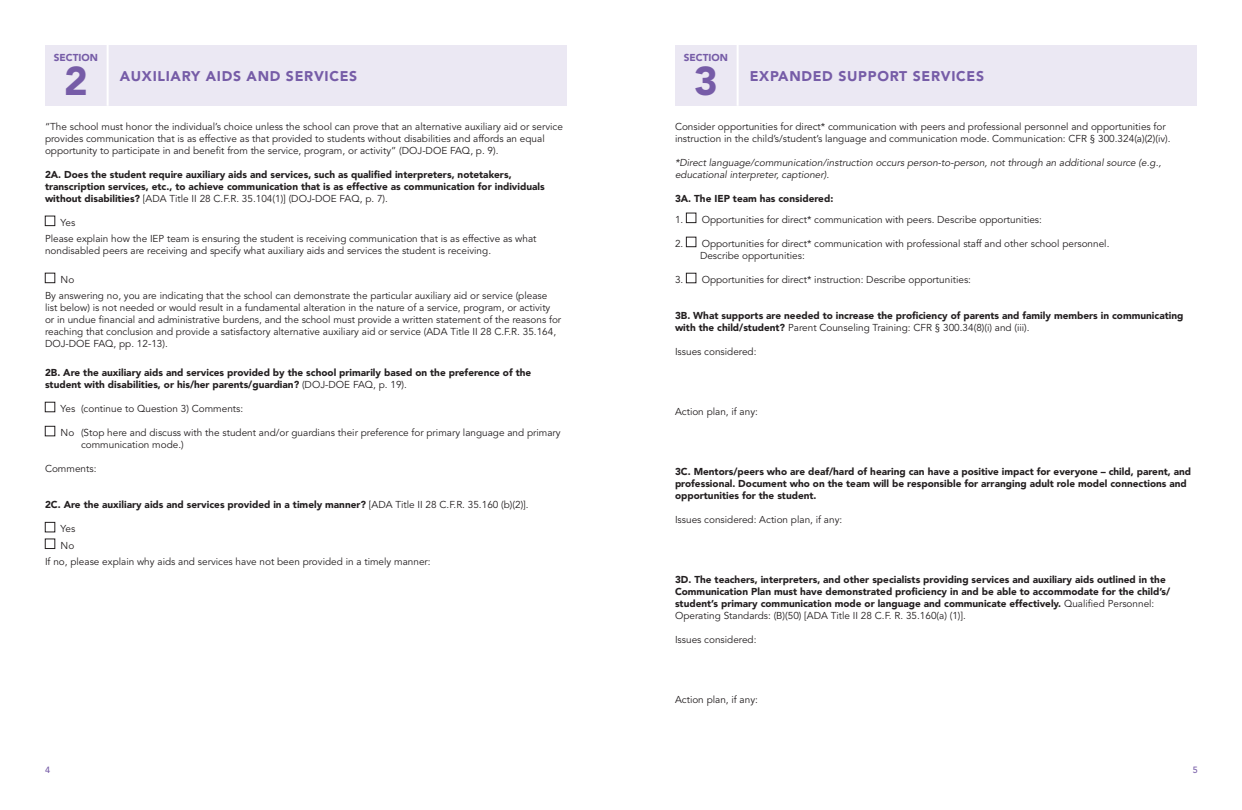
<style>
.page{position:relative;width:1242px;height:810px;background:#fff}
.page>*{position:absolute;margin:0;border:0;box-sizing:border-box;transform-origin:0 0}
.t1{font:900 40px "Avenir LT Std";color:#765ca7}
.t2{font:900 14px "Avenir LT Std";letter-spacing:.05em;color:#765ca7}
.t3{font:10px/12px "Avenir LT Std";color:#231f20}
.t4{font:900 10px/12px "Avenir LT Std";color:#231f20}
.t5{font:italic 10px/12px "Avenir LT Std";color:#231f20}
.t6{font:900 10px "Avenir LT Std";color:#765ca7}
.t7{font:500 9px "Avenir LT Std";color:#765ca7}
.s1{font-weight:400}
</style>
<div class="page">
<div style="left:675px;top:45px;width:521px;height:61px;background:#ebe8f3"></div>
<hr style="left:737px;top:45px;width:2px;height:61px;background:#fff">
<div style="left:686px;top:213px;width:10px;height:10px;border:1px solid #231f20"></div>
<div style="left:686px;top:237px;width:10px;height:10px;border:1px solid #231f20"></div>
<div style="left:686px;top:273px;width:10px;height:10px;border:1px solid #231f20"></div>
<div style="left:45px;top:45px;width:521px;height:61px;background:#ebe8f3"></div>
<hr style="left:107px;top:45px;width:2px;height:61px;background:#fff">
<div style="left:45px;top:216px;width:10px;height:10px;border:1px solid #231f20"></div>
<div style="left:45px;top:273px;width:10px;height:10px;border:1px solid #231f20"></div>
<div style="left:45px;top:402px;width:10px;height:10px;border:1px solid #231f20"></div>
<div style="left:45px;top:426px;width:10px;height:10px;border:1px solid #231f20"></div>
<div style="left:45px;top:522px;width:10px;height:10px;border:1px solid #231f20"></div>
<div style="left:45px;top:539px;width:10px;height:10px;border:1px solid #231f20"></div>
<p class="t6" style="left:54px;top:52px;width:46px">SECTION</p>
<p class="t1" style="left:64px;top:57px;width:25px">2</p>
<p class="t2" style="left:120px;top:68px;width:239px">AUXILIARY AIDS AND SERVICES</p>
<p class="t3" style="left:45px;top:121px;width:519px">“The school must honor the individual’s choice unless the school can prove that an alternative auxiliary aid or service provides communication that is as effective as that provided to students without disabilities and affords an equal opportunity to participate in and benefit from the service, program, or activity” (DOJ-DOE FAQ, p. 9).</p>
<p class="t4" style="left:45px;top:168px;width:501px">2A. Does the student require auxiliary aids and services, such as qualified interpreters, notetakers, transcription services, etc., to achieve communication that is as effective as communication for individuals without disabilities? <span class="s1">[ADA Title II 28 C.F.R. 35.104(1)] (DOJ-DOE FAQ, p. 7).</span></p>
<p class="t3" style="left:61px;top:217px;width:16px">Yes</p>
<p class="t3" style="left:45px;top:233px;width:493px">Please explain how the IEP team is ensuring the student is receiving communication that is as effective as what nondisabled peers are receiving and specify what auxiliary aids and services the student is receiving.</p>
<p class="t3" style="left:61px;top:274px;width:15px">No</p>
<p class="t3" style="left:45px;top:290px;width:518px">By answering no, you are indicating that the school can demonstrate the particular auxiliary aid or service (please list below) is not needed or would result in a fundamental alteration in the nature of a service, program, or activity or in undue financial and administrative burdens, and the school must provide a written statement of the reasons for reaching that conclusion and provide a satisfactory alternative auxiliary aid or service (ADA Title II 28 C.F.R. 35.164, DOJ-DOE FAQ, pp. 12-13).</p>
<p class="t4" style="left:45px;top:366px;width:488px">2B. Are the auxiliary aids and services provided by the school primarily based on the preference of the student with disabilities, or his/her parents/guardian? <span class="s1">(DOJ-DOE FAQ, p. 19).</span></p>
<p class="t3" style="left:61px;top:403px;width:184px">Yes (continue to Question 3) Comments:</p>
<p class="t3" style="left:61px;top:427px;width:502px">No (Stop here and discuss with the student and/or guardians their preference for primary language and primary</p>
<p class="t3" style="left:81px;top:439px;width:104px">communication mode.)</p>
<p class="t3" style="left:45px;top:463px;width:53px">Comments:</p>
<p class="t4" style="left:45px;top:499px;width:485px">2C. Are the auxiliary aids and services provided in a timely manner? <span class="s1">[ADA Title II 28 C.F.R. 35.160 (b)(2)].</span></p>
<p class="t3" style="left:61px;top:523px;width:16px">Yes</p>
<p class="t3" style="left:61px;top:540px;width:15px">No</p>
<p class="t3" style="left:45px;top:556px;width:387px">If no, please explain why aids and services have not been provided in a timely manner:</p>
<p class="t6" style="left:684px;top:52px;width:46px">SECTION</p>
<p class="t1" style="left:694px;top:57px;width:25px">3</p>
<p class="t2" style="left:750px;top:68px;width:236px">EXPANDED SUPPORT SERVICES</p>
<p class="t3" style="left:675px;top:121px;width:497px">Consider opportunities for direct* communication with peers and professional personnel and opportunities for instruction in the child’s/student’s language and communication mode. Communication: CFR § 300.324(a)(2)(iv).</p>
<p class="t5" style="left:675px;top:157px;width:488px">*Direct language/communication/instruction occurs person-to-person, not through an additional source (e.g., educational interpreter, captioner).</p>
<p class="t4" style="left:675px;top:192px;width:160px">3A. The IEP team has considered:</p>
<p class="t3" style="left:675px;top:214px;width:369px">1. Opportunities for direct* communication with peers. Describe opportunities:</p>
<p class="t3" style="left:700px;top:238px;width:411px;text-indent:-25px">2. Opportunities for direct* communication with professional staff and other school personnel.<br>Describe opportunities:</p>
<p class="t3" style="left:675px;top:274px;width:298px">3. Opportunities for direct* instruction: Describe opportunities:</p>
<p class="t4" style="left:675px;top:310px;width:510px">3B. What supports are needed to increase the proficiency of parents and family members in communicating with the child/student? <span class="s1">Parent Counseling Training: CFR § 300.34(8)(i) and (iii).</span></p>
<p class="t3" style="left:675px;top:346px;width:83px">Issues considered:</p>
<p class="t3" style="left:675px;top:406px;width:84px">Action plan, if any:</p>
<p class="t4" style="left:675px;top:466px;width:518px">3C. Mentors/peers who are deaf/hard of hearing can have a positive impact for everyone – child, parent, and professional. Document who on the team will be responsible for arranging adult role model connections and opportunities for the student.</p>
<p class="t3" style="left:675px;top:514px;width:169px">Issues considered: Action plan, if any:</p>
<p class="t4" style="left:675px;top:574px;width:497px">3D. The teachers, interpreters, and other specialists providing services and auxiliary aids outlined in the Communication Plan must have demonstrated proficiency in and be able to accommodate for the child’s/ student’s primary communication mode or language and communicate effectively. <span class="s1">Qualified Personnel:<br>Operating Standards: (B)(50) [ADA Title II 28 C.F. R. 35.160(a) (1)].</span></p>
<p class="t3" style="left:675px;top:634px;width:83px">Issues considered:</p>
<p class="t3" style="left:675px;top:694px;width:84px">Action plan, if any:</p>
<p class="t7" style="left:45px;top:764px;width:7px">4</p>
<p class="t7" style="left:1193px;top:764px;width:7px">5</p>
</div>
